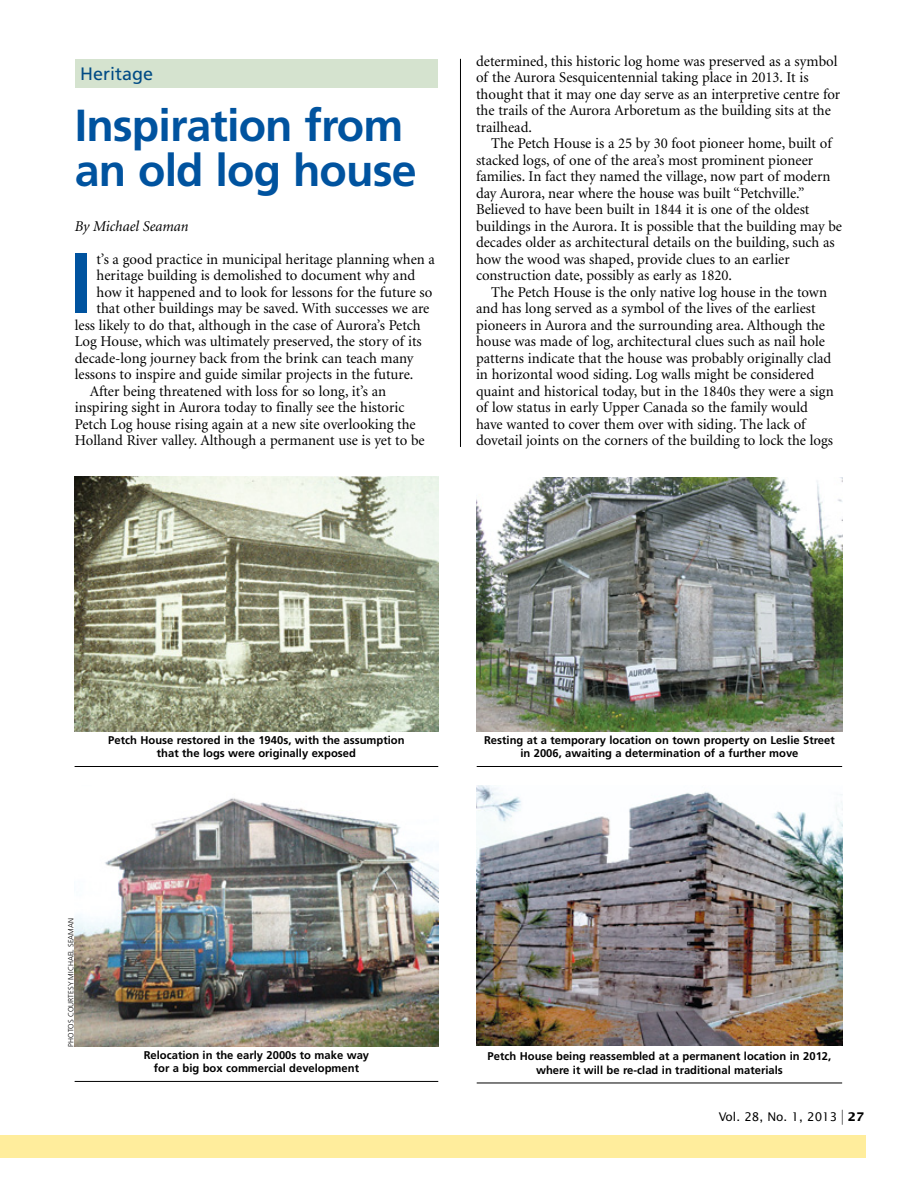
<style>
.page{position:relative;width:918px;height:1188px;background:#fff}
.page>*{position:absolute;margin:0;border:0;box-sizing:border-box;transform-origin:0 0}
.t1{font:700 85.95px "Frutiger";color:#00539f}
.t2{font:700 44.85px/44.8px "Frutiger";letter-spacing:-.02em;color:#00539f}
.t3{font:18px "Frutiger";color:#004b85}
.t4{font:15px/16.5px "Minion";color:#000}
.t5{font:italic 15px "Minion";color:#000}
.t6{font:12px "Lucida Sans";color:#000}
.t7{font:700 11.25px/13.5px "Frutiger";color:#000;text-align:center}
.t8{font:300 7.5px "Frutiger";color:#000}
.s1{font-size:15px}
.s2{font-weight:700}
</style>
<div class="page">
<div style="left:0;top:1136px;width:866px;height:22px;background:#ffed9c"></div>
<div style="left:75px;top:59px;width:362px;height:29px;background:#d5e3cf"></div>
<hr style="left:460px;top:59px;width:1px;height:388px;background:#000">
<hr style="left:477px;top:766px;width:365px;height:1px;background:#000">
<img style="left:477px;top:478px;width:366px;height:254px">
<hr style="left:75px;top:1081px;width:363px;height:1px;background:#000">
<img style="left:75px;top:798px;width:363px;height:248px">
<hr style="left:75px;top:766px;width:363px;height:1px;background:#000">
<img style="left:75px;top:477px;width:363px;height:255px">
<hr style="left:477px;top:1083px;width:365px;height:1px;background:#000">
<img style="left:477px;top:785px;width:365px;height:261px">
<p class="t3" style="left:80px;top:63px;width:74px">Heritage</p>
<h2 class="t2" style="left:75px;top:103px;width:343px">Inspiration from an old log house</h2>
<p class="t5" style="left:75px;top:219px;width:115px">By Michael Seaman</p>
<h1 class="t1" style="left:69px;top:233px;width:13px">I</h1>
<p class="t4" style="left:97px;top:251px;width:340px">t’s a good practice in municipal heritage planning when a</p>
<p class="t4" style="left:97px;top:268px;width:320px">heritage building is demolished to document why and</p>
<p class="t4" style="left:97px;top:284px;width:337px">how it happened and to look for lessons for the future so</p>
<p class="t4" style="left:97px;top:301px;width:334px">that other buildings may be saved. With successes we are</p>
<p class="t4" style="left:75px;top:317px;width:348px">less likely to do that, although in the case of Aurora’s Petch</p>
<p class="t4" style="left:75px;top:334px;width:349px">Log House, which was ultimately preserved, the story of its</p>
<p class="t4" style="left:75px;top:350px;width:340px">decade-long journey back from the brink can teach many</p>
<p class="t4" style="left:75px;top:367px;width:340px">lessons to inspire and guide similar projects in the future.</p>
<p class="t4" style="left:90px;top:383px;width:298px">After being threatened with loss for so long, it’s an</p>
<p class="t4" style="left:75px;top:400px;width:331px">inspiring sight in Aurora today to finally see the historic</p>
<p class="t4" style="left:75px;top:416px;width:343px">Petch Log house rising again at a new site overlooking the</p>
<p class="t4" style="left:75px;top:433px;width:352px">Holland River valley. Although a permanent use is yet to be</p>
<p class="t4" style="left:476px;top:53px;width:366px">determined, this historic log home was preserved as a symbol of the Aurora Sesquicentennial taking place in 2013. It is thought that it may one day serve as an interpretive centre for the trails of the Aurora Arboretum as the building sits at the trailhead.</p>
<p class="t4" style="left:476px;top:136px;width:368px;text-indent:15px">The Petch House is a 25 by 30 foot pioneer home, built of stacked logs, of one of the area’s most prominent pioneer families. In fact they named the village, now part of modern day Aurora, near where the house was built “Petchville.” Believed to have been built in 1844 it is one of the oldest buildings in the Aurora. It is possible that the building may be decades older as architectural details on the building, such as how the wood was shaped, provide clues to an earlier construction date, possibly as early as 1820.</p>
<p class="t4" style="left:476px;top:284px;width:359px;text-indent:15px">The Petch House is the only native log house in the town and has long served as a symbol of the lives of the earliest pioneers in Aurora and the surrounding area. Although the house was made of log, architectural clues such as nail hole patterns indicate that the house was probably originally clad in horizontal wood siding. Log walls might be considered quaint and historical today, but in the 1840s they were a sign of low status in early Upper Canada so the family would have wanted to cover them over with siding. The lack of dovetail joints on the corners of the building to lock the logs</p>
<p class="t7" style="left:108px;top:733px;width:298px">Petch House restored in the 1940s, with the assumption that the logs were originally exposed</p>
<p class="t8" style="left:67px;top:1047px;width:129px;rotate:-90deg">Photos c ourtesy M ichael Seaman</p>
<p class="t7" style="left:144px;top:1048px;width:227px">Relocation in the early 2000s to make way for a big box commercial development</p>
<p class="t7" style="left:484px;top:733px;width:352px">Resting at a temporary location on town property on Leslie Street in 2006, awaiting a determination of a further move</p>
<p class="t7" style="left:488px;top:1050px;width:345px">Petch House being reassembled at a permanent location in 2012, where it will be re-clad in traditional materials</p>
<p class="t6" style="left:719px;top:1110px;width:147px">Vol. 28, No. 1, 2013 <span class="s1">|</span> <span class="s2">27</span></p>
</div>
